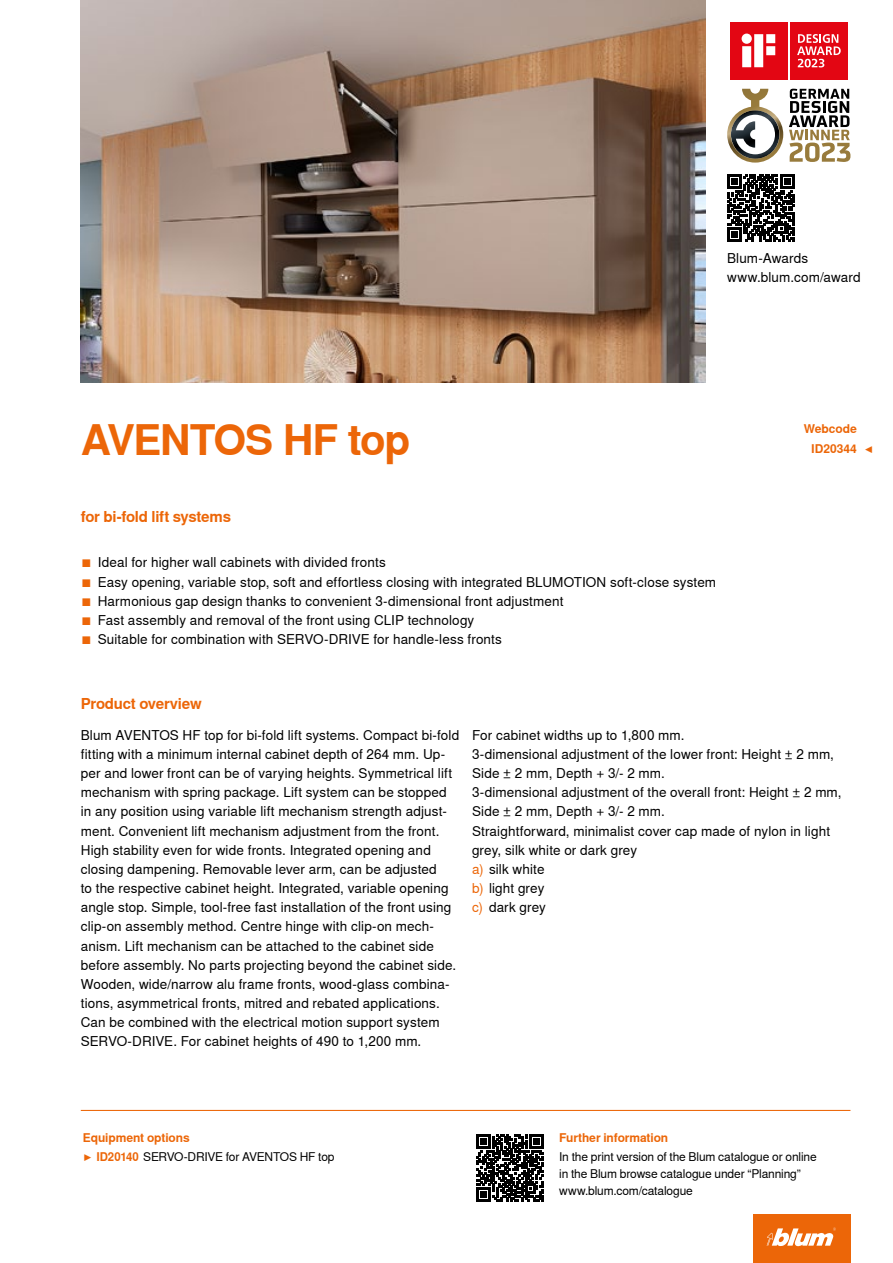
<style>
.page{position:relative;width:893px;height:1263px;background:#fff}
.page>*{position:absolute;margin:0;border:0;box-sizing:border-box;transform-origin:0 0}
.CB_AF_Ueber_Tit2{font:700 42px "Nimbus Sans Global";letter-spacing:-.035em;color:#ec6608}
.CB_AF_Ueber_Ber1o_li{font:700 15px "Nimbus Sans Global";letter-spacing:-.02em;color:#ec6608}
.CB_AF_FliesIMG_li{font:13.5px/19.2px "Nimbus Sans Global";letter-spacing:.01em;color:#000}
.CB_AF_Bes_IMG9{font:13.5px "Nimbus Sans Global";letter-spacing:.01em;color:#000}
.CB_AF_Fliess_li{font:12px "Nimbus Sans Global";letter-spacing:-.01em;color:#000}
.CB_AF_Ueber_Ber2o_li{font:700 12px "Nimbus Sans Global";letter-spacing:-.01em;color:#ec6608}
.CB_AF_Ueber_Ber2o_li-2{font:12px "Nimbus Sans Global";letter-spacing:-.025em;color:#000}
.CB_AF_Ueber_Ber2o_re{font:700 12px "Nimbus Sans Global";letter-spacing:-.005em;color:#ec6608}
.s1{color:#ec6608}
.s2{font-weight:700;color:#ec6608}
</style>
<div class="page">
<img style="left:81px;top:0;width:625px;height:383px">
<svg style="left:730px;top:22px;width:118px;height:58px"></svg>
<div style="left:730px;top:22px;width:57px;height:57px;background:#e30613"></div>
<svg style="left:742px;top:34px;width:33px;height:33px"></svg>
<div style="left:790px;top:22px;width:57px;height:57px;background:#e30613"></div>
<svg style="left:797px;top:34px;width:44px;height:33px"></svg>
<svg style="left:727px;top:89px;width:56px;height:74px"></svg>
<svg style="left:789px;top:89px;width:61px;height:73px"></svg>
<div style="left:753px;top:1214px;width:97px;height:49px;background:#ec6608"></div>
<svg style="left:767px;top:1227px;width:69px;height:19px"></svg>
<svg style="left:727px;top:174px;width:67px;height:67px"></svg>
<hr style="left:81px;top:1110px;width:769px;height:1px;background:#ec6608">
<svg style="left:476px;top:1134px;width:67px;height:67px"></svg>
<p class="CB_AF_FliesIMG_li" style="left:727px;top:248px;width:83px">Blum-Awards</p>
<p class="CB_AF_FliesIMG_li" style="left:727px;top:267px;width:135px">www.blum.com/award</p>
<p class="CB_AF_Ueber_Tit2" style="left:81px;top:416px;width:331px">AVENTOS HF top</p>
<p class="CB_AF_Ueber_Ber1o_li" style="left:81px;top:508px;width:152px">for bi-fold lift systems</p>
<p class="CB_AF_Bes_IMG9" style="left:81px;top:555px;width:306px"><span class="s1">■</span> Ideal for higher wall cabinets with divided fronts</p>
<p class="CB_AF_Bes_IMG9" style="left:81px;top:574px;width:637px"><span class="s1">■</span> Easy opening, variable stop, soft and effortless closing with integrated BLUMOTION soft-close system</p>
<p class="CB_AF_Bes_IMG9" style="left:81px;top:593px;width:484px"><span class="s1">■</span> Harmonious gap design thanks to convenient 3-dimensional front adjustment</p>
<p class="CB_AF_Bes_IMG9" style="left:81px;top:612px;width:395px"><span class="s1">■</span> Fast assembly and removal of the front using CLIP technology</p>
<p class="CB_AF_Bes_IMG9" style="left:81px;top:631px;width:423px"><span class="s1">■</span> Suitable for combination with SERVO-DRIVE for handle-less fronts</p>
<p class="CB_AF_Ueber_Ber1o_li" style="left:81px;top:695px;width:122px">Product overview</p>
<p class="CB_AF_Ueber_Ber2o_re" style="left:804px;top:422px;width:55px">Webcode</p>
<p class="CB_AF_Ueber_Ber2o_re" style="left:811px;top:441px;width:47px">ID20344</p>
<p class="CB_AF_Ueber_Ber2o_re" style="left:865px;top:441px;width:11px">◀</p>
<p class="CB_AF_FliesIMG_li" style="left:81px;top:725px;width:380px">Blum AVENTOS HF top for bi-fold lift systems. Compact bi-fold fitting with a minimum internal cabinet depth of 264 mm. Up&shy;per and lower front can be of varying heights. Symmetrical lift mechanism with spring package. Lift system can be stopped in any position using variable lift mechanism strength adjust&shy;ment. Convenient lift mechanism adjustment from the front.<br>High stability even for wide fronts. Integrated opening and closing dampening. Removable lever arm, can be adjusted<br>to the respective cabinet height. Integrated, variable opening angle stop. Simple, tool-free fast installation of the front using clip-on assembly method. Centre hinge with clip-on mech&shy;anism. Lift mechanism can be attached to the cabinet side before assembly. No parts projecting beyond the cabinet side.<br>Wooden, wide/narrow alu frame fronts, wood-glass combina&shy;tions, asymmetrical fronts, mitred and rebated applications.<br>Can be combined with the electrical motion support system SERVO-DRIVE. For cabinet heights of 490 to 1,200 mm.</p>
<p class="CB_AF_FliesIMG_li" style="left:472px;top:725px;width:214px">For cabinet widths up to 1,800 mm.</p>
<p class="CB_AF_FliesIMG_li" style="left:472px;top:744px;width:363px">3-dimensional adjustment of the lower front: Height ± 2 mm,<br>Side ± 2 mm, Depth + 3/- 2 mm.</p>
<p class="CB_AF_FliesIMG_li" style="left:472px;top:783px;width:371px">3-dimensional adjustment of the overall front: Height ± 2 mm,<br>Side ± 2 mm, Depth + 3/- 2 mm.</p>
<p class="CB_AF_FliesIMG_li" style="left:472px;top:821px;width:360px">Straightforward, minimalist cover cap made of nylon in light grey, silk white or dark grey</p>
<p class="CB_AF_FliesIMG_li" style="left:472px;top:859px;width:74px"><span class="s1">a)</span> silk white</p>
<p class="CB_AF_FliesIMG_li" style="left:472px;top:879px;width:74px"><span class="s1">b)</span> light grey</p>
<p class="CB_AF_FliesIMG_li" style="left:472px;top:898px;width:75px"><span class="s1">c)</span> dark grey</p>
<p class="CB_AF_Ueber_Ber2o_li" style="left:83px;top:1130px;width:108px">Equipment options</p>
<p class="CB_AF_Ueber_Ber2o_li-2" style="left:83px;top:1149px;width:253px"><span class="s1">▶</span> <span class="s2">ID20140</span> SERVO-DRIVE for AVENTOS HF top</p>
<p class="CB_AF_Ueber_Ber2o_li" style="left:559px;top:1130px;width:111px">Further information</p>
<p class="CB_AF_Fliess_li" style="left:559px;top:1149px;width:259px">In the print version of the Blum catalogue or online</p>
<p class="CB_AF_Fliess_li" style="left:559px;top:1166px;width:243px">in the Blum browse catalogue under “Planning”</p>
<p class="CB_AF_Fliess_li" style="left:559px;top:1183px;width:135px">www.blum.com/catalogue</p>
</div>
